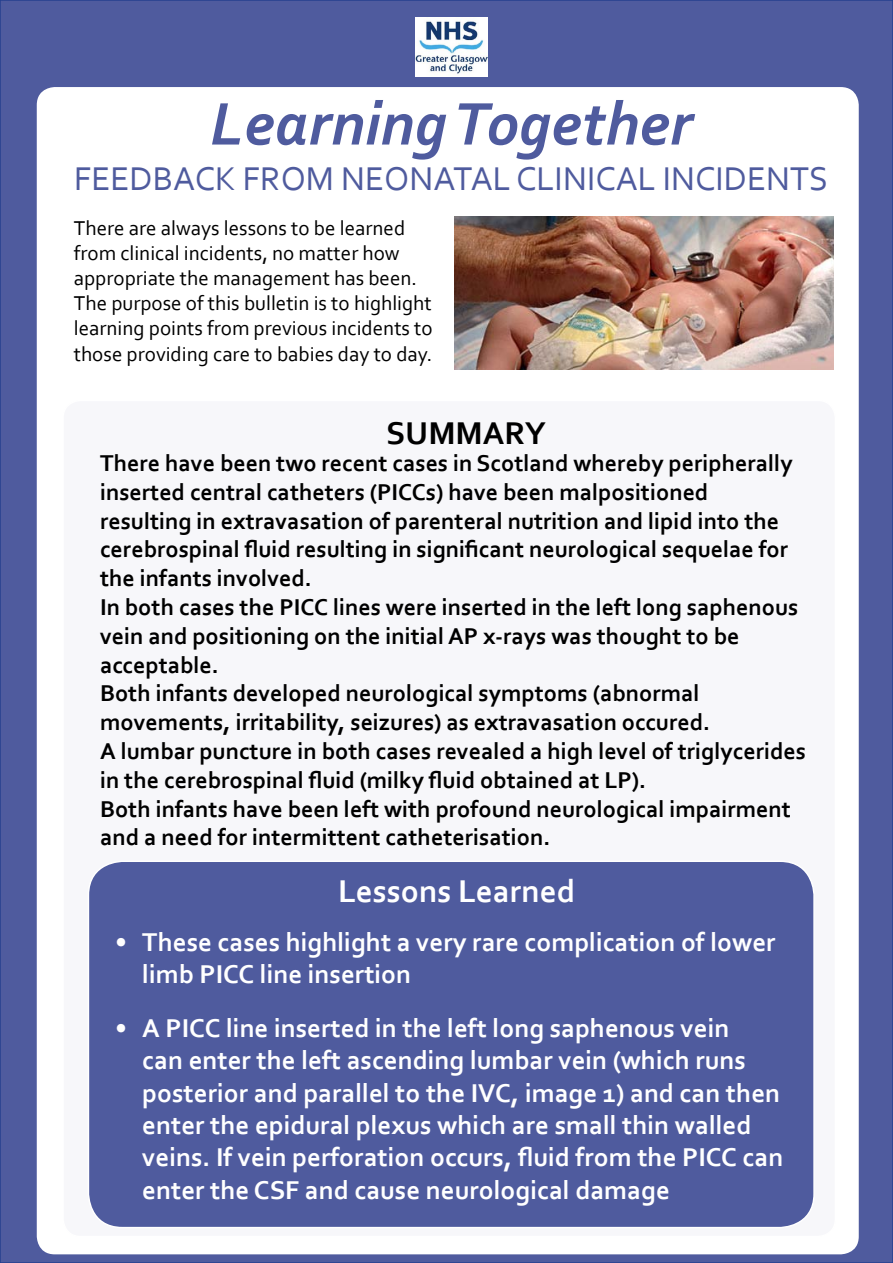
<style>
.page{position:relative;width:893px;height:1263px;background:#4f5b9e}
.page>*{position:absolute;margin:0;border:0;box-sizing:border-box;transform-origin:0 0}
.t1{font:italic 700 63px "Corbel";color:#4f5b9e}
.t2{font:34.5px "Corbel";color:#4f5b9e}
.t3{font:700 33px "Corbel";color:#fff}
.t4{font:700 33px "Corbel";color:#000}
.t5{font:700 27px/32.4px "Corbel";color:#fff}
.t6{font:700 24px/28.8px "Corbel";color:#000}
.t7{font:21px/25.2px "Corbel";color:#000}
</style>
<div class="page">
<div style="left:37px;top:87px;width:822px;height:1167px;background:#fff;border-radius:18px"></div>
<div style="left:63px;top:400px;width:772px;height:836px;background:#f7f7fa;border-radius:18px"></div>
<img style="left:415px;top:17px;width:72px;height:59px">
<img style="left:454px;top:217px;width:380px;height:153px">
<div style="left:88px;top:861px;width:726px;height:366px;background:#4f5b9e;border-radius:34px"></div>
<div style="left:88px;top:860px;width:727px;height:368px;border:2px solid #fff;border-radius:34px"></div>
<h1 class="t1" style="left:210px;top:85px;width:484px">Learning Together</h1>
<h2 class="t2" style="left:74px;top:157px;width:756px">FEEDBACK FROM NEONATAL CLINICAL INCIDENTS</h2>
<p class="t7" style="left:74px;top:214px;width:360px">There are always lessons to be learned from clinical incidents, no matter how appropriate the management has been.<br>The purpose of this bulletin is to highlight learning points from previous incidents to those providing care to babies day to day.</p>
<h3 class="t4" style="left:386px;top:412px;width:161px">SUMMARY</h3>
<p class="t6" style="left:100px;top:448px;width:707px">There have been two recent cases in Scotland whereby peripherally inserted central catheters (PICCs) have been malpositioned<br>resulting in extravasation of parenteral nutrition and lipid into the cerebrospinal fluid resulting in significant neurological sequelae for the infants involved.<br>In both cases the PICC lines were inserted in the left long saphenous vein and positioning on the initial AP x-rays was thought to be acceptable.<br>Both infants developed neurological symptoms (abnormal movements, irritability, seizures) as extravasation occured.<br>A lumbar puncture in both cases revealed a high level of triglycerides in the cerebrospinal fluid (milky fluid obtained at LP).<br>Both infants have been left with profound neurological impairment and a need for intermittent catheterisation.</p>
<h3 class="t3" style="left:338px;top:871px;width:238px">Lessons Learned</h3>
<p class="t5" style="left:142px;top:925px;width:635px;text-indent:-27px">• These cases highlight a very rare complication of lower limb PICC line insertion</p>
<p class="t5" style="left:142px;top:1011px;width:642px;text-indent:-27px">• A PICC line inserted in the left long saphenous vein<br>can enter the left ascending lumbar vein (which runs posterior and parallel to the IVC, image 1) and can then enter the epidural plexus which are small thin walled veins. If vein perforation occurs, fluid from the PICC can enter the CSF and cause neurological damage</p>
</div>
